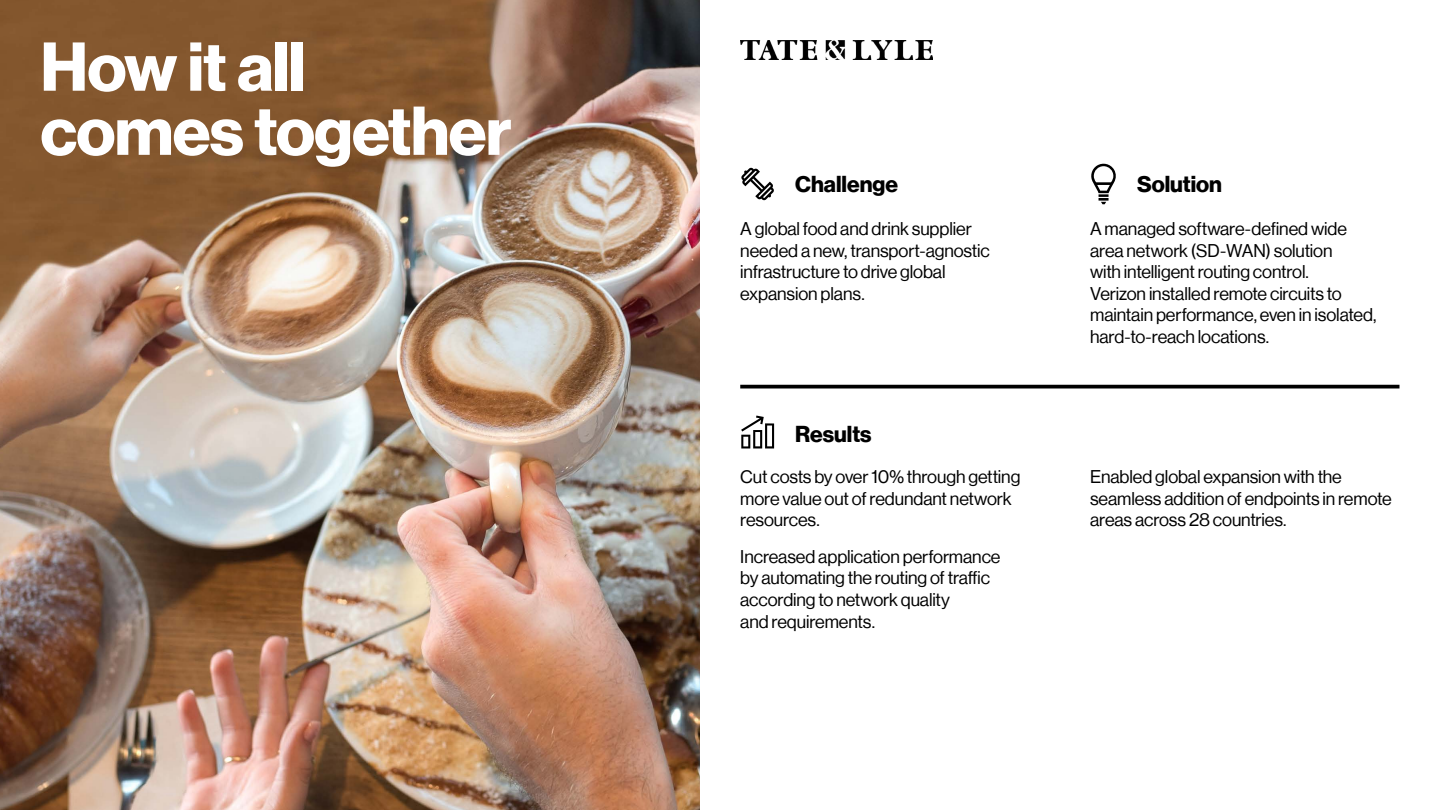
<style>
.page{position:relative;width:1440px;height:810px;background:#fff}
.page>*{position:absolute;margin:0;border:0;box-sizing:border-box;transform-origin:0 0}
.t1{font:700 67.5px/64.1px "Verizon NH Ge DS";letter-spacing:-.01em;color:#fff}
.t2{font:700 22.5px "Verizon NH Ge DS";color:#000}
.t3{font:18px/21.6px "Verizon NH Ge DS";letter-spacing:-.005em;color:#000}
</style>
<div class="page">
<img style="left:0;top:0;width:700px;height:810px">
<img style="left:740px;top:41px;width:193px;height:19px">
<svg style="left:741px;top:168px;width:33px;height:32px"></svg>
<svg style="left:741px;top:416px;width:33px;height:32px"></svg>
<svg style="left:1091px;top:163px;width:25px;height:41px"></svg>
<hr style="left:740px;top:385px;width:660px;height:3px;background:#000">
<h1 class="t1" style="left:40px;top:34px;width:473px">How it all comes together</h1>
<p class="t2" style="left:795px;top:171px;width:104px">Challenge</p>
<p class="t3" style="left:740px;top:218px;width:251px">A global food and drink supplier needed a new, transport-agnostic infrastructure to drive global expansion plans.</p>
<p class="t2" style="left:795px;top:421px;width:78px">Results</p>
<p class="t3" style="left:740px;top:466px;width:282px">Cut costs by over 10% through getting more value out of redundant network resources.</p>
<p class="t3" style="left:740px;top:545px;width:262px">Increased application performance by automating the routing of traffic according to network quality<br>and requirements.</p>
<p class="t2" style="left:1137px;top:171px;width:86px">Solution</p>
<p class="t3" style="left:1090px;top:218px;width:288px">A managed software-defined wide area network (SD-WAN) solution<br>with intelligent routing control.<br>Verizon installed remote circuits to maintain performance, even in isolated, hard-to-reach locations.</p>
<p class="t3" style="left:1090px;top:466px;width:303px">Enabled global expansion with the seamless addition of endpoints in remote areas across 28 countries.</p>
</div>
